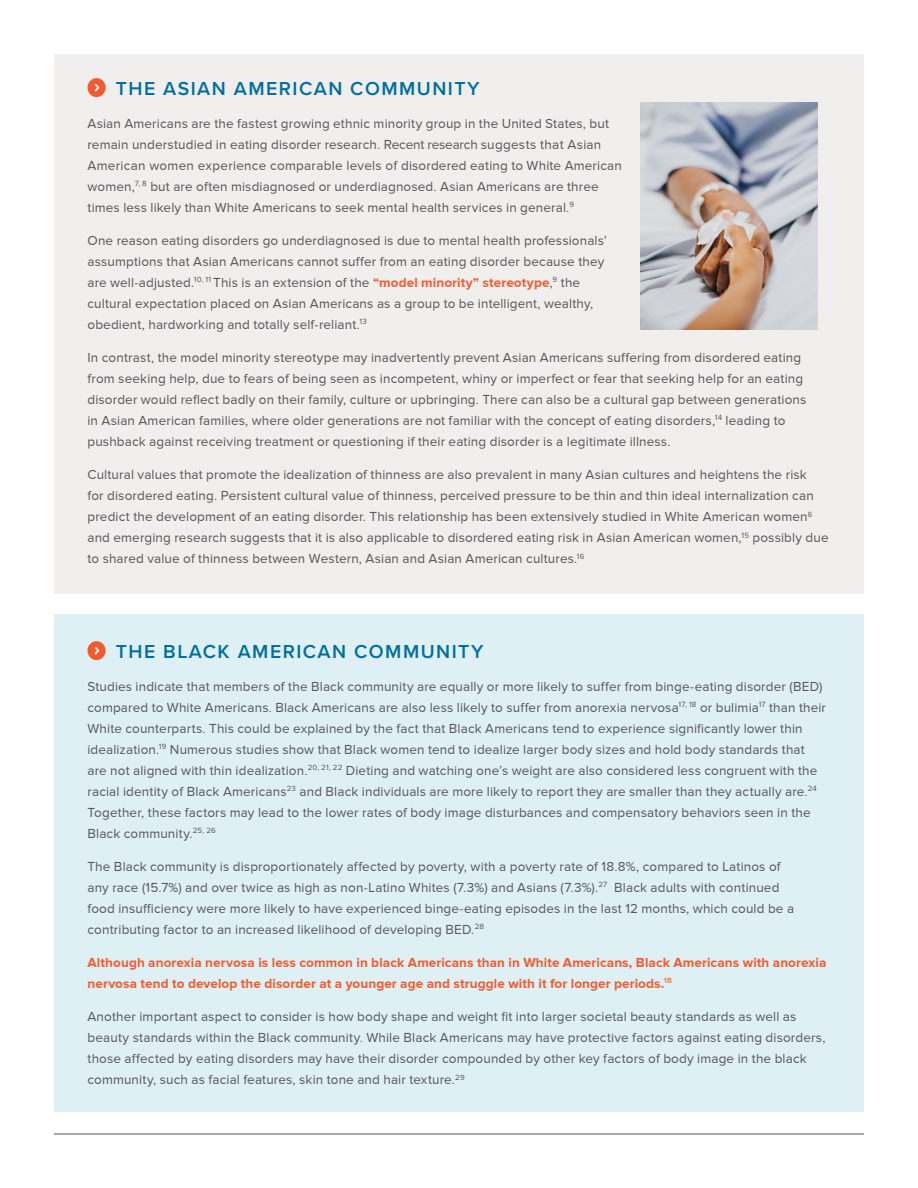
<style>
.page{position:relative;width:918px;height:1188px;background:#fff}
.page>*{position:absolute;margin:0;border:0;box-sizing:border-box;transform-origin:0 0}
.t1{font:600 19.5px "Proxima Nova";letter-spacing:.075em;color:#006fa0}
.t2{font:13.5px/21px "Proxima Nova";letter-spacing:.01em;color:#57585a}
.t3{font:700 13.5px/21px "Proxima Nova";letter-spacing:.01em;color:#f15b2f}
.s1{font-weight:700;color:#f15b2f}
</style>
<div class="page">
<div style="left:54px;top:54px;width:810px;height:540px;background:#f1eeee"></div>
<div style="left:54px;top:614px;width:810px;height:497px;background:#dff0f5"></div>
<svg style="left:87px;top:78px;width:19px;height:19px"></svg>
<svg style="left:87px;top:641px;width:19px;height:19px"></svg>
<hr style="left:54px;top:1134px;width:810px;height:1px;background:#525759">
<img style="left:640px;top:103px;width:178px;height:227px">
<p class="t1" style="left:116px;top:74px;width:365px">THE ASIAN AMERICAN COMMUNITY</p>
<p class="t2" style="left:87px;top:112px;width:536px">Asian Americans are the fastest growing ethnic minority group in the United States, but remain understudied in eating disorder research. Recent research suggests that Asian American women experience comparable levels of disordered eating to White American women,<sup>7,</sup> <sup>8</sup> but are often misdiagnosed or underdiagnosed. Asian Americans are three times less likely than White Americans to seek mental health services in general.<sup>9</sup></p>
<p class="t2" style="left:87px;top:230px;width:521px">One reason eating disorders go underdiagnosed is due to mental health professionals’ assumptions that Asian Americans cannot suffer from an eating disorder because they are well-adjusted.<sup>10,</sup> <sup>11</sup> This is an extension of the <span class="s1">“model minority” stereotype</span>,<sup>9</sup> the cultural expectation placed on Asian Americans as a group to be intelligent, wealthy, obedient, hardworking and totally self-reliant.<sup>13</sup></p>
<p class="t2" style="left:87px;top:347px;width:721px">In contrast, the model minority stereotype may inadvertently prevent Asian Americans suffering from disordered eating from seeking help, due to fears of being seen as incompetent, whiny or imperfect or fear that seeking help for an eating disorder would reflect badly on their family, culture or upbringing. There can also be a cultural gap between generations in Asian American families, where older generations are not familiar with the concept of eating disorders,<sup>14</sup> leading to pushback against receiving treatment or questioning if their eating disorder is a legitimate illness.</p>
<p class="t2" style="left:87px;top:464px;width:743px">Cultural values that promote the idealization of thinness are also prevalent in many Asian cultures and heightens the risk<br>for disordered eating. Persistent cultural value of thinness, perceived pressure to be thin and thin ideal internalization can predict the development of an eating disorder. This relationship has been extensively studied in White American women<sup>6 </sup>and emerging research suggests that it is also applicable to disordered eating risk in Asian American women,<sup>15</sup> possibly due to shared value of thinness between Western, Asian and Asian American cultures.<sup>16</sup></p>
<p class="t1" style="left:116px;top:637px;width:369px">THE BLACK AMERICAN COMMUNITY</p>
<p class="t2" style="left:87px;top:675px;width:740px">Studies indicate that members of the Black community are equally or more likely to suffer from binge-eating disorder (BED) compared to White Americans. Black Americans are also less likely to suffer from anorexia nervosa<sup>17,</sup> <sup>18</sup> or bulimia<sup>17</sup> than their White counterparts. This could be explained by the fact that Black Americans tend to experience significantly lower thin idealization.<sup>19</sup> Numerous studies show that Black women tend to idealize larger body sizes and hold body standards that are not aligned with thin idealization.<sup>20,</sup> <sup>21,</sup> <sup>22</sup> Dieting and watching one’s weight are also considered less congruent with the racial identity of Black Americans<sup>23</sup> and Black individuals are more likely to report they are smaller than they actually are.<sup>24<br></sup>Together, these factors may lead to the lower rates of body image disturbances and compensatory behaviors seen in the Black community.<sup>25,</sup> <sup>26</sup></p>
<p class="t2" style="left:87px;top:856px;width:708px">The Black community is disproportionately affected by poverty, with a poverty rate of 18.8%, compared to Latinos of any race (15.7%) and over twice as high as non-Latino Whites (7.3%) and Asians (7.3%).<sup>27</sup> Black adults with continued food insufficiency were more likely to have experienced binge-eating episodes in the last 12 months, which could be a contributing factor to an increased likelihood of developing BED.<sup>28</sup></p>
<p class="t3" style="left:87px;top:952px;width:740px">Although anorexia nervosa is less common in black Americans than in White Americans, Black Americans with anorexia nervosa tend to develop the disorder at a younger age and struggle with it for longer periods.<sup>18</sup></p>
<p class="t2" style="left:87px;top:1006px;width:740px">Another important aspect to consider is how body shape and weight fit into larger societal beauty standards as well as beauty standards within the Black community. While Black Americans may have protective factors against eating disorders, those affected by eating disorders may have their disorder compounded by other key factors of body image in the black community, such as facial features, skin tone and hair texture.<sup>29</sup></p>
</div>
